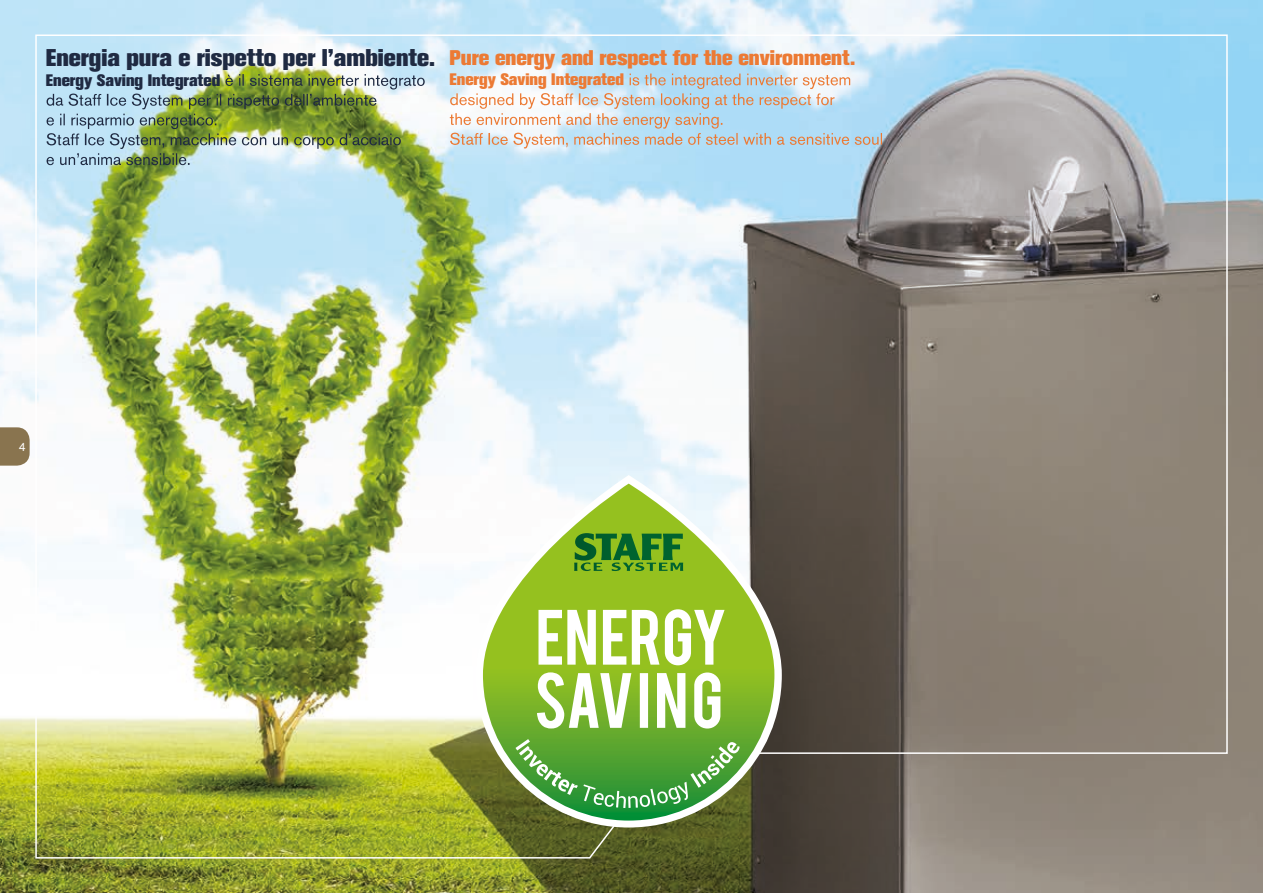
<style>
.page{position:relative;width:1263px;height:893px;background:#fff}
.page>*{position:absolute;margin:0;border:0;box-sizing:border-box;transform-origin:0 0}
.t1{font:800 24px "Akzidenz Grotesk BE";color:#1f2a42}
.t2{font:800 21px "Akzidenz Grotesk BE";color:#ec7a34}
.t3{font:800 16.5px "Akzidenz Grotesk BE";color:#ec7a34}
.t4{font:800 16.5px "Akzidenz Grotesk BE";color:#1f2a42}
.t5{font:12px "Akzidenz Grotesk BQ";color:#fff}
</style>
<div class="page">
<img style="left:0;top:0;width:1263px;height:893px">
<img style="left:35px;top:34px;width:1193px;height:825px">
<svg style="left:476px;top:475px;width:306px;height:352px"></svg>
<svg style="left:483px;top:484px;width:291px;height:337px"></svg>
<svg style="left:575px;top:533px;width:108px;height:38px;background:#488f26"></svg>
<svg style="left:515px;top:609px;width:225px;height:199px"></svg>
<svg style="left:0;top:427px;width:30px;height:39px"></svg>
<p class="t1" style="left:46px;top:44px;width:391px">Energia pura e rispetto per l’ambiente.</p>
<p class="t4" style="left:46px;top:70px;width:176px">Energy Saving Integrated</p>
<p class="t2" style="left:449px;top:46px;width:407px">Pure energy and respect for the environment.</p>
<p class="t3" style="left:449px;top:70px;width:176px">Energy Saving Integrated</p>
<p class="t5" style="left:19px;top:439px;width:8px">4</p>
</div>
